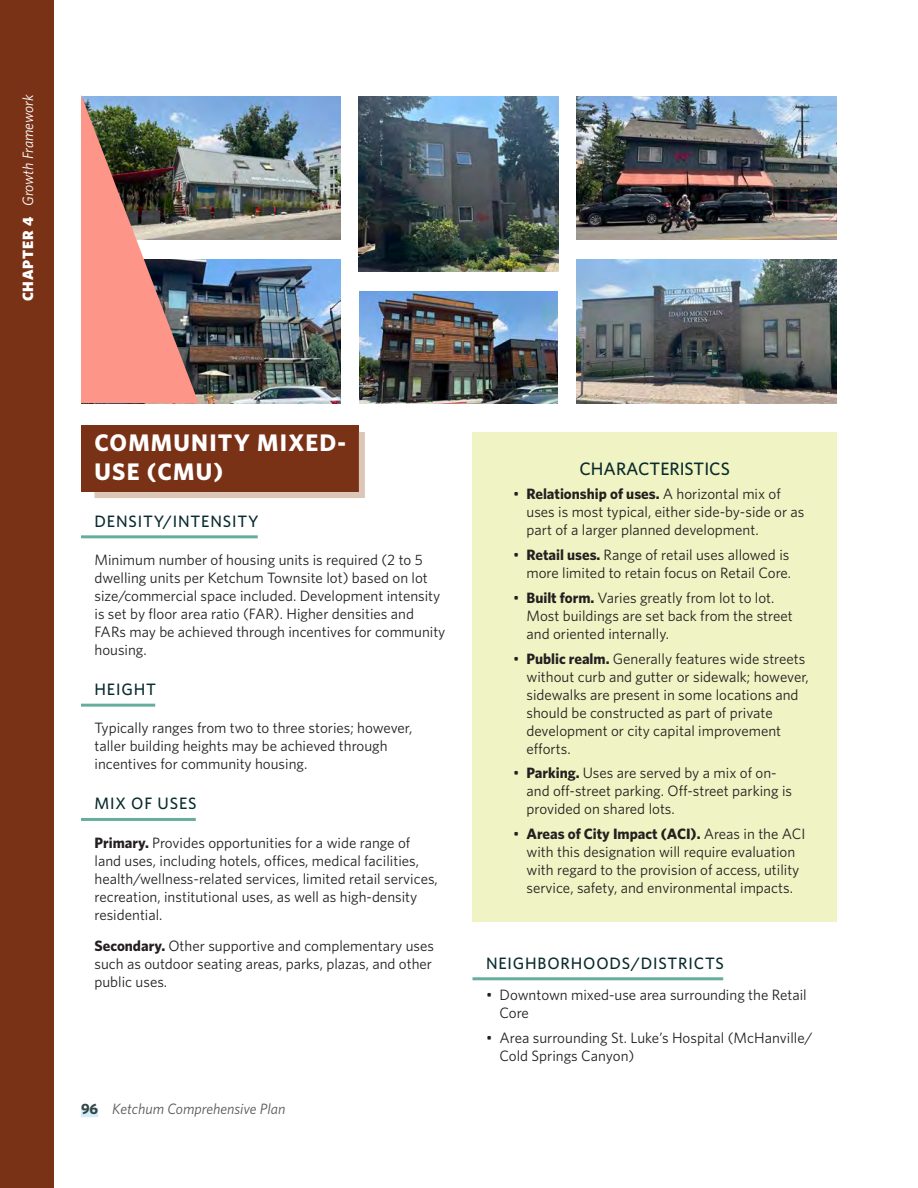
<style>
.page{position:relative;width:918px;height:1188px;background:#fff}
.page>*{position:absolute;margin:0;border:0;box-sizing:border-box;transform-origin:0 0}
.FLUM_Category{font:700 24px/28.8px "Whitney";letter-spacing:.05em;color:#fff}
.Sidebar_header{font:500 18px "Whitney";color:#092b2d}
.Heading_5{font:500 16.5px "Whitney";letter-spacing:.05em;color:#092b2d}
.Body_List_Bullet_Bold_1st_sentence{font:15px/18px "Whitney";color:#231f20}
.Body_Text_2{font:15px/18px "Whitney";color:#231f20}
.Body_Text_Bold_1st_sentence{font:15px/18px "Whitney";color:#231f20}
.t1{font:italic 15px "Whitney";color:#57585a}
.t2{font:italic 15px "Whitney";letter-spacing:-.01em;color:#fff}
.s1{font-weight:900;font-style:normal}
.s2{font-weight:700}
.s3{font-weight:700;font-style:normal;color:#324547}
</style>
<div class="page">
<div style="left:81px;top:1108px;width:17px;height:9px;background:#d5ecf9"></div>
<img style="left:576px;top:96px;width:261px;height:144px">
<img style="left:359px;top:96px;width:199px;height:175px">
<img style="left:199px;top:96px;width:142px;height:144px">
<img style="left:576px;top:260px;width:261px;height:143px">
<img style="left:359px;top:292px;width:199px;height:111px">
<img style="left:199px;top:260px;width:142px;height:143px">
<img style="left:81px;top:95px;width:118px;height:308px">
<div style="left:81px;top:425px;width:277px;height:67px;background:#7a3217"></div>
<svg style="left:94px;top:426px;width:271px;height:72px"></svg>
<hr style="left:81px;top:535px;width:177px;height:3px;background:#65ae9f">
<hr style="left:81px;top:704px;width:74px;height:3px;background:#65ae9f">
<hr style="left:81px;top:818px;width:115px;height:3px;background:#65ae9f">
<div style="left:472px;top:432px;width:365px;height:489px;background:#f0f3c3"></div>
<hr style="left:472px;top:977px;width:251px;height:3px;background:#65ae9f">
<div style="left:0;top:0;width:54px;height:1188px;background:#7a3217"></div>
<p class="t2" style="left:18px;top:301px;width:208px;rotate:-90deg"><span class="s1">CHAPTER 4</span> Growth Framework</p>
<p class="FLUM_Category" style="left:94px;top:428px;width:253px">COMMUNITY MIXED-<br>USE (CMU)</p>
<p class="Heading_5" style="left:94px;top:510px;width:166px">DENSITY/INTENSITY</p>
<p class="Body_Text_2" style="left:94px;top:550px;width:352px">Minimum number of housing units is required (2 to 5 dwelling units per Ketchum Townsite lot) based on lot size/commercial space included. Development intensity is set by floor area ratio (FAR). Higher densities and FARs may be achieved through incentives for community housing.</p>
<p class="Heading_5" style="left:94px;top:678px;width:63px">HEIGHT</p>
<p class="Body_Text_2" style="left:94px;top:719px;width:319px">Typically ranges from two to three stories; however, taller building heights may be achieved through incentives for community housing.</p>
<p class="Heading_5" style="left:94px;top:793px;width:104px">MIX OF USES</p>
<p class="Body_Text_Bold_1st_sentence" style="left:94px;top:833px;width:345px"><span class="s2">Primary.</span> Provides opportunities for a wide range of land uses, including hotels, offices, medical facilities, health/wellness-related services, limited retail services, recreation, institutional uses, as well as high-density residential.</p>
<p class="Body_Text_Bold_1st_sentence" style="left:94px;top:937px;width:341px"><span class="s2">Secondary.</span> Other supportive and complementary uses such as outdoor seating areas, parks, plazas, and other public uses.</p>
<p class="t1" style="left:81px;top:1099px;width:206px"><span class="s3">96</span> Ketchum Comprehensive Plan</p>
<p class="Sidebar_header" style="left:580px;top:456px;width:152px">CHARACTERISTICS</p>
<p class="Body_List_Bullet_Bold_1st_sentence" style="left:526px;top:485px;width:280px;text-indent:-14px">• <span class="s2">Relationship of uses.</span> A horizontal mix of uses is most typical, either side-by-side or as part of a larger planned development.</p>
<p class="Body_List_Bullet_Bold_1st_sentence" style="left:513px;top:545px;width:280px;text-align:right">• <span class="s2">Retail uses.</span> Range of retail uses allowed is more limited to retain focus on Retail Core.</p>
<p class="Body_List_Bullet_Bold_1st_sentence" style="left:526px;top:588px;width:268px;text-indent:-14px">• <span class="s2">Built form.</span> Varies greatly from lot to lot.<br>Most buildings are set back from the street and oriented internally.</p>
<p class="Body_List_Bullet_Bold_1st_sentence" style="left:526px;top:649px;width:284px;text-indent:-14px">• <span class="s2">Public realm.</span> Generally features wide streets without curb and gutter or sidewalk; however, sidewalks are present in some locations and should be constructed as part of private development or city capital improvement efforts.</p>
<p class="Body_List_Bullet_Bold_1st_sentence" style="left:526px;top:764px;width:267px;text-indent:-14px">• <span class="s2">Parking.</span> Uses are served by a mix of on&shy;and off-street parking. Off-street parking is provided on shared lots.</p>
<p class="Body_List_Bullet_Bold_1st_sentence" style="left:513px;top:824px;width:294px;text-align:center">• <span class="s2">Areas of City Impact (ACI).</span> Areas in the ACI with this designation will require evaluation with regard to the provision of access, utility service, safety, and environmental impacts.</p>
<p class="Heading_5" style="left:486px;top:952px;width:240px">NEIGHBORHOODS/DISTRICTS</p>
<p class="Body_Text_2" style="left:500px;top:986px;width:309px;text-indent:-14px">• Downtown mixed-use area surrounding the Retail<br>Core</p>
<p class="Body_Text_2" style="left:500px;top:1028px;width:315px;text-indent:-14px">• Area surrounding St. Luke’s Hospital (McHanville/<br>Cold Springs Canyon)</p>
</div>
